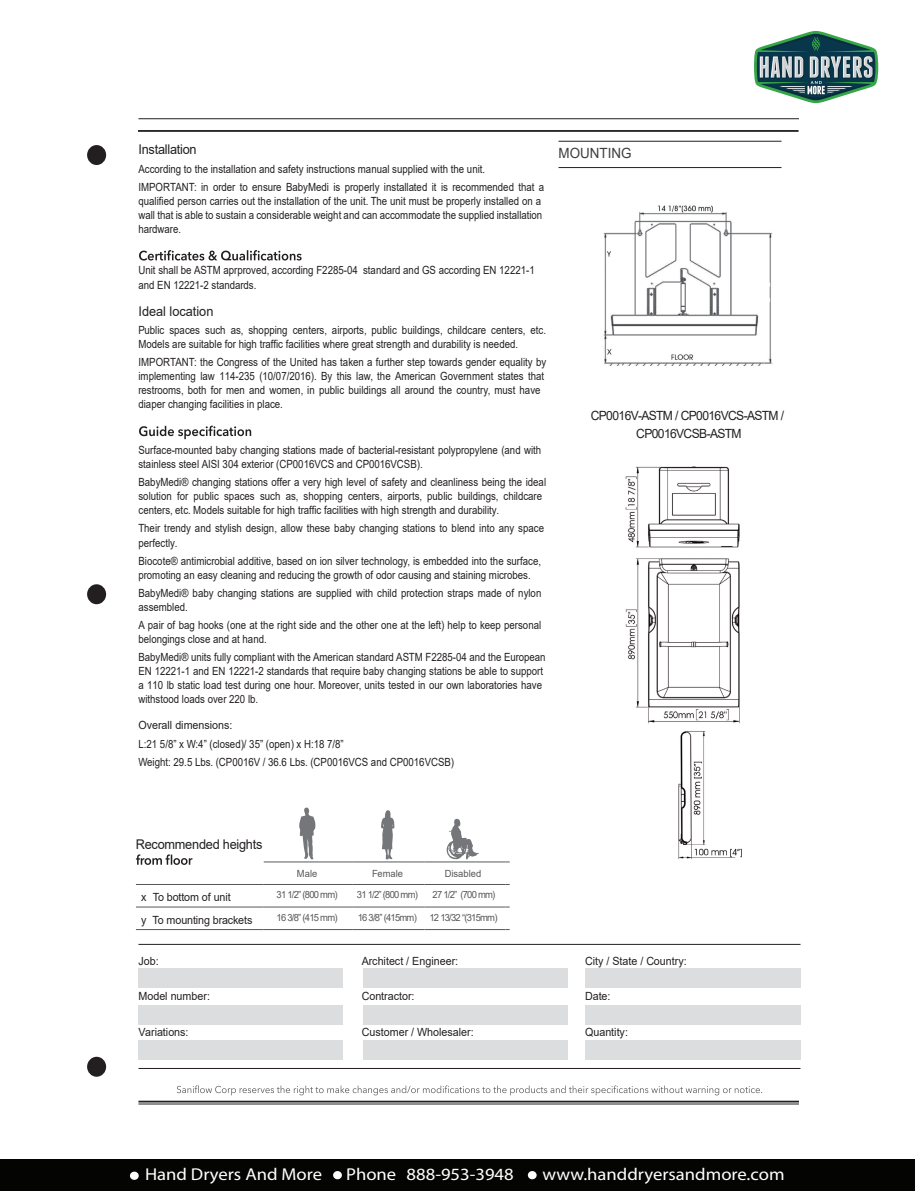
<style>
.page{position:relative;width:915px;height:1191px;background:#fff}
.page>*{position:absolute;margin:0;border:0;box-sizing:border-box;transform-origin:0 0}
.t1{font:17.25px "Myriad Pro";color:#fff;scale:1.08 1}
.t2{font:14.1px "Arial";color:#3e3e3f;scale:.95 1}
.t3{font:13.35px "Arial";letter-spacing:-.02em;color:#231f20;scale:.95 1}
.t4{font:13.35px "Arial";color:#231f20;scale:.95 1}
.t5{font:12.6px/18px "Arial";letter-spacing:-.05em;color:#231f20;text-align:center;scale:.95 1}
.t6{font:11.25px/14.1px "Arial";color:#231f20;scale:.86 1}
.t7{font:11.25px/18px "Arial";color:#231f20;scale:.95 1}
.t8{font:9.9px "Arial";letter-spacing:-.08em;color:#57585a;scale:.95 1}
.t9{font:9.9px "Arial";color:#57585a;scale:.95 1}
</style>
<div class="page">
<svg style="left:177px;top:1085px;width:585px;height:10px"></svg>
<hr style="left:138px;top:1103px;width:660px;height:1px;background:#231f20">
<hr style="left:138px;top:1100px;width:660px;height:2px;background:#231f20">
<hr style="left:138px;top:118px;width:660px;height:1px;background:#231f20">
<hr style="left:138px;top:130px;width:660px;height:2px;background:#231f20">
<hr style="left:138px;top:944px;width:662px;height:1px;background:#231f20">
<hr style="left:138px;top:1068px;width:662px;height:1px;background:#231f20">
<svg style="left:139px;top:250px;width:162px;height:10px"></svg>
<svg style="left:139px;top:426px;width:112px;height:13px"></svg>
<hr style="left:558px;top:141px;width:223px;height:1px;background:#231f20">
<hr style="left:558px;top:167px;width:223px;height:1px;background:#231f20">
<svg style="left:381px;top:810px;width:13px;height:49px"></svg>
<svg style="left:299px;top:807px;width:16px;height:53px"></svg>
<svg style="left:446px;top:818px;width:32px;height:41px"></svg>
<svg style="left:136px;top:854px;width:56px;height:11px"></svg>
<div style="left:87px;top:145px;width:19px;height:20px;background:#231f20;border-radius:50%"></div>
<div style="left:87px;top:584px;width:19px;height:20px;background:#231f20;border-radius:50%"></div>
<div style="left:87px;top:1056px;width:19px;height:20px;background:#231f20;border-radius:50%"></div>
<div style="left:138px;top:968px;width:205px;height:20px;background:#dcdddf"></div>
<div style="left:138px;top:1005px;width:205px;height:20px;background:#dcdddf"></div>
<div style="left:138px;top:1039px;width:205px;height:20px;background:#dcdddf"></div>
<div style="left:363px;top:968px;width:204px;height:20px;background:#dcdddf"></div>
<div style="left:585px;top:968px;width:215px;height:20px;background:#dcdddf"></div>
<div style="left:363px;top:1005px;width:204px;height:20px;background:#dcdddf"></div>
<div style="left:585px;top:1005px;width:215px;height:20px;background:#dcdddf"></div>
<div style="left:363px;top:1039px;width:204px;height:20px;background:#dcdddf"></div>
<div style="left:585px;top:1039px;width:215px;height:20px;background:#dcdddf"></div>
<hr style="left:136px;top:884px;width:128px;height:1px;background:#57585a">
<hr style="left:264px;top:884px;width:88px;height:1px;background:#57585a">
<hr style="left:352px;top:884px;width:72px;height:1px;background:#57585a">
<hr style="left:424px;top:884px;width:81px;height:1px;background:#57585a">
<hr style="left:136px;top:906px;width:128px;height:1px;background:#57585a">
<hr style="left:264px;top:906px;width:88px;height:1px;background:#57585a">
<hr style="left:352px;top:906px;width:72px;height:1px;background:#57585a">
<hr style="left:424px;top:906px;width:81px;height:1px;background:#57585a">
<hr style="left:136px;top:929px;width:128px;height:1px;background:#57585a">
<hr style="left:264px;top:929px;width:88px;height:1px;background:#57585a">
<hr style="left:352px;top:929px;width:72px;height:1px;background:#57585a">
<hr style="left:424px;top:929px;width:81px;height:1px;background:#57585a">
<hr style="left:264px;top:861px;width:88px;height:1px;background:#57585a">
<hr style="left:352px;top:861px;width:72px;height:1px;background:#57585a">
<hr style="left:424px;top:861px;width:81px;height:1px;background:#57585a">
<img style="left:603px;top:205px;width:170px;height:160px">
<img style="left:625px;top:466px;width:117px;height:393px">
<svg style="left:754px;top:31px;width:123px;height:72px"></svg>
<div style="left:0;top:1159px;width:914px;height:32px;background:#040503"></div>
<div style="left:131px;top:1172px;width:7px;height:7px;background:#fff;border-radius:50%"></div>
<div style="left:130px;top:1171px;width:9px;height:8px;border:2px solid #fff;border-radius:50%"></div>
<div style="left:334px;top:1171px;width:7px;height:7px;background:#fff;border-radius:50%"></div>
<div style="left:333px;top:1171px;width:9px;height:8px;border:2px solid #fff;border-radius:50%"></div>
<div style="left:528px;top:1171px;width:7px;height:7px;background:#fff;border-radius:50%"></div>
<div style="left:527px;top:1171px;width:9px;height:8px;border:2px solid #fff;border-radius:50%"></div>
<p class="t3" style="left:138px;top:140px;width:63px">Installation</p>
<p class="t6" style="left:138px;top:159px;width:473px;line-height:18px">According to the installation and safety instructions manual supplied with the unit.<br>IMPORTANT: in order to ensure BabyMedi is properly installated it is recommended that a</p>
<p class="t6" style="left:138px;top:194px;width:471px;text-align:justify">qualified person carries out the installation of the unit. The unit must be properly installed on a wall that is able to sustain a considerable weight and can accommodate the supplied installation hardware.</p>
<p class="t6" style="left:138px;top:263px;width:462px">Unit shall be ASTM aprproved, according F2285-04 standard and GS according EN 12221-1 and EN 12221-2 standards.</p>
<p class="t4" style="left:138px;top:302px;width:80px">Ideal location</p>
<p class="t6" style="left:138px;top:323px;width:475px">Public spaces such as, shopping centers, airports, public buildings, childcare centers, etc.<br>Models are suitable for high traffic facilities where great strength and durability is needed.</p>
<p class="t6" style="left:138px;top:355px;width:475px">IMPORTANT: the Congress of the United has taken a further step towards gender equality by implementing law 114-235 (10/07/2016). By this law, the American Government states that restrooms, both for men and women, in public buildings all around the country, must have diaper changing facilities in place.</p>
<p class="t6" style="left:138px;top:443px;width:469px">Surface-mounted baby changing stations made of bacterial-resistant polypropylene (and with stainless steel AISI 304 exterior (CP0016VCS and CP0016VCSB).</p>
<p class="t6" style="left:138px;top:475px;width:475px">BabyMedi® changing stations offer a very high level of safety and cleanliness being the ideal solution for public spaces such as, shopping centers, airports, public buildings, childcare centers, etc. Models suitable for high traffic facilities with high strength and durability.</p>
<p class="t6" style="left:138px;top:521px;width:473px">Their trendy and stylish design, allow these baby changing stations to blend into any space perfectly.</p>
<p class="t6" style="left:138px;top:553px;width:469px">Biocote® antimicrobial additive, based on ion silver technology, is embedded into the surface, promoting an easy cleaning and reducing the growth of odor causing and staining microbes.</p>
<p class="t6" style="left:138px;top:585px;width:470px">BabyMedi® baby changing stations are supplied with child protection straps made of nylon assembled.</p>
<p class="t6" style="left:138px;top:618px;width:469px">A pair of bag hooks (one at the right side and the other one at the left) help to keep personal belongings close and at hand.</p>
<p class="t6" style="left:138px;top:650px;width:475px">BabyMedi® units fully compliant with the American standard ASTM F2285-04 and the European EN 12221-1 and EN 12221-2 standards that require baby changing stations be able to support a 110 lb static load test during one hour. Moreover, units tested in our own laboratories have withstood loads over 220 lb.</p>
<p class="t7" style="left:138px;top:716px;width:333px">Overall dimensions:<br>L:21 5/8” x W:4” (closed)/ 35” (open) x H:18 7/8”<br>Weight: 29.5 Lbs. (CP0016V / 36.6 Lbs. (CP0016VCS and CP0016VCSB)</p>
<p class="t2" style="left:558px;top:144px;width:78px">MOUNTING</p>
<p class="t5" style="left:590px;top:406px;width:205px">CP0016V-ASTM / CP0016VCS-ASTM /<br>CP0016VCSB-ASTM</p>
<p class="t3" style="left:136px;top:835px;width:135px">Recommended heights</p>
<p class="t8" style="left:297px;top:867px;width:23px">Male</p>
<p class="t8" style="left:372px;top:867px;width:34px">Female</p>
<p class="t9" style="left:444px;top:867px;width:40px">Disabled</p>
<p class="t7" style="left:141px;top:888px;width:96px">x To bottom of unit</p>
<p class="t8" style="left:276px;top:888px;width:66px">31 1/2” (800 mm)</p>
<p class="t8" style="left:357px;top:888px;width:66px">31 1/2” (800 mm)</p>
<p class="t8" style="left:432px;top:888px;width:68px">27 1/2” (700 mm)</p>
<p class="t7" style="left:141px;top:911px;width:118px">y To mounting brackets</p>
<p class="t8" style="left:276px;top:910px;width:66px">16 3/8” (415 mm)</p>
<p class="t8" style="left:357px;top:910px;width:64px">16 3/8” (415mm)</p>
<p class="t8" style="left:429px;top:910px;width:73px">12 13/32 “(315mm)</p>
<p class="t7" style="left:138px;top:951px;width:23px">Job:</p>
<p class="t7" style="left:138px;top:987px;width:77px">Model number:</p>
<p class="t7" style="left:138px;top:1023px;width:54px">Variations:</p>
<p class="t7" style="left:361px;top:951px;width:103px">Architect / Engineer:</p>
<p class="t7" style="left:361px;top:987px;width:57px">Contractor:</p>
<p class="t7" style="left:361px;top:1023px;width:119px">Customer / Wholesaler:</p>
<p class="t7" style="left:585px;top:951px;width:109px">City / State / Country:</p>
<p class="t7" style="left:585px;top:987px;width:28px">Date:</p>
<p class="t7" style="left:585px;top:1023px;width:47px">Quantity:</p>
<h1 class="t1" style="left:145px;top:1163px;width:165px">Hand Dryers And More</h1>
<h1 class="t1" style="left:346px;top:1163px;width:157px">Phone 888-953-3948</h1>
<h1 class="t1" style="left:542px;top:1163px;width:225px">www.handdryersandmore.com</h1>
</div>
